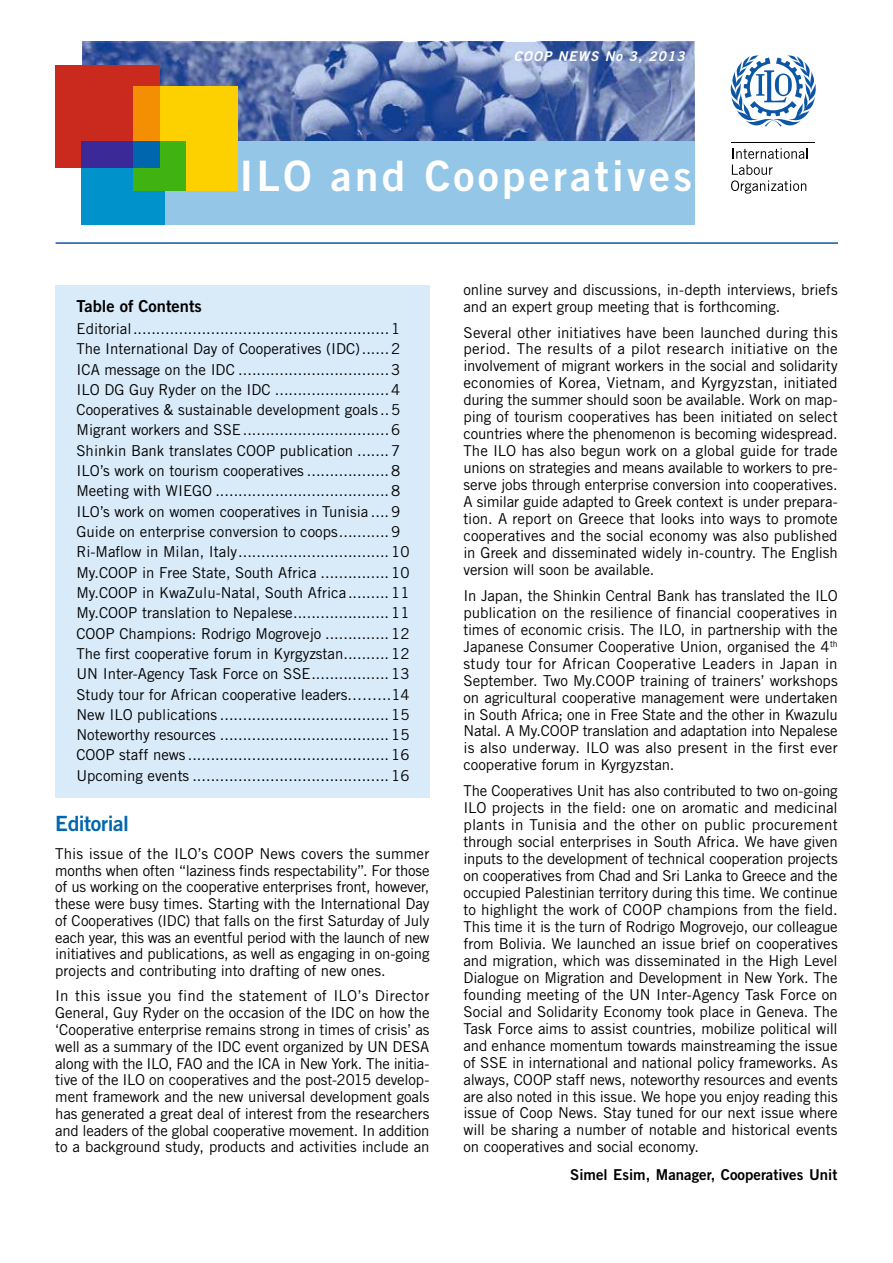
<style>
.page{position:relative;width:893px;height:1263px;background:#fff}
.page>*{position:absolute;margin:0;border:0;box-sizing:border-box;transform-origin:0 0}
.t1{font:42px "Trade Gothic LT Std Bd 2";letter-spacing:.08em;color:#fff}
.t2{font:21px "Trade Gothic LT Std Bd 2";letter-spacing:-.02em;color:#0067af}
.t3{font:16.5px "Trade Gothic LT Std Bd 2";color:#000}
.t4{font:15px/17px "Trade Gothic LT Std";color:#000;text-align:justify}
.t5{font:15px "Trade Gothic LT Std Bd 2";color:#000}
.t6{font:13.5px "Trade Gothic LT Std Bd 2 Obl";letter-spacing:.08em;color:#fff}
</style>
<div class="page">
<div style="left:55px;top:285px;width:374px;height:513px;background:#d9eaf9"></div>
<hr style="left:732px;top:142px;width:83px;height:1px;background:#000">
<svg style="left:732px;top:148px;width:76px;height:11px"></svg>
<svg style="left:731px;top:165px;width:75px;height:29px"></svg>
<svg style="left:730px;top:55px;width:86px;height:71px"></svg>
<hr style="left:56px;top:242px;width:782px;height:2px;background:#0b56a5">
<svg style="left:82px;top:42px;width:612px;height:100px"></svg>
<div style="left:158px;top:142px;width:536px;height:83px;background:#94c7e7"></div>
<div style="left:55px;top:65px;width:105px;height:102px;background:#ca291d"></div>
<div style="left:81px;top:141px;width:83px;height:84px;background:#0092ca"></div>
<div style="left:134px;top:86px;width:104px;height:105px;background:#fdd100"></div>
<div style="left:133px;top:86px;width:27px;height:56px;background:#f48e03"></div>
<div style="left:133px;top:142px;width:53px;height:49px;background:#40b312"></div>
<div style="left:81px;top:142px;width:53px;height:26px;background:#3a2996"></div>
<div style="left:133px;top:141px;width:27px;height:27px;background:#0067af"></div>
<p class="t6" style="left:514px;top:47px;width:172px">COOP NEWS No 3, 2013</p>
<h1 class="t1" style="left:239px;top:150px;width:454px">ILO and Cooperatives</h1>
<p class="t3" style="left:77px;top:296px;width:127px">Table of Contents</p>
<p class="t4" style="left:76px;top:318px;width:335px;line-height:20.2px;text-align:left">Editorial........................................................1<br>The International Day of Cooperatives (IDC)......2<br>ICA message on the IDC .................................3<br>ILO DG Guy Ryder on the IDC .........................4<br>Cooperatives &amp; sustainable development goals ..5<br>Migrant workers and SSE................................6<br>Shinkin Bank translates COOP publication .......7<br>ILO’s work on tourism cooperatives ..................8<br>Meeting with WIEGO ......................................8<br>ILO’s work on women cooperatives in Tunisia ....9<br>Guide on enterprise conversion to coops...........9<br>Ri-Maflow in Milan, Italy.................................10<br>My.COOP in Free State, South Africa ...............10<br>My.COOP in KwaZulu-Natal, South Africa.........11<br>My.COOP translation to Nepalese.....................11<br>COOP Champions: Rodrigo Mogrovejo ..............12<br>The first cooperative forum in Kyrgyzstan..........12<br>UN Inter-Agency Task Force on SSE.................13<br>Study tour for African cooperative leaders.……..14<br>New ILO publications .....................................15<br>Noteworthy resources .....................................15<br>COOP staff news ............................................16<br>Upcoming events ...........................................16</p>
<h2 class="t2" style="left:55px;top:810px;width:75px">Editorial</h2>
<p class="t4" style="left:55px;top:845px;width:376px">This issue of the ILO’s COOP News covers the summer months when often “laziness finds respectability”. For those of us working on the cooperative enterprises front, however, these were busy times. Starting with the International Day of Cooperatives (IDC) that falls on the first Saturday of July each year, this was an eventful period with the launch of new initiatives and publications, as well as engaging in on-going projects and contributing into drafting of new ones.</p>
<p class="t4" style="left:55px;top:987px;width:376px">In this issue you find the statement of ILO’s Director General, Guy Ryder on the occasion of the IDC on how the ‘Cooperative enterprise remains strong in times of crisis’ as well as a summary of the IDC event organized by UN DESA along with the ILO, FAO and the ICA in New York. The initia&shy;tive of the ILO on cooperatives and the post-2015 develop&shy;ment framework and the new universal development goals has generated a great deal of interest from the researchers and leaders of the global cooperative movement. In addition to a background study, products and activities include an</p>
<p class="t4" style="left:463px;top:281px;width:376px">online survey and discussions, in-depth interviews, briefs and an expert group meeting that is forthcoming.</p>
<p class="t4" style="left:463px;top:323px;width:376px">Several other initiatives have been launched during this period. The results of a pilot research initiative on the involvement of migrant workers in the social and solidarity economies of Korea, Vietnam, and Kyrgyzstan, initiated during the summer should soon be available. Work on map&shy;ping of tourism cooperatives has been initiated on select countries where the phenomenon is becoming widespread.<br>The ILO has also begun work on a global guide for trade unions on strategies and means available to workers to pre&shy;serve jobs through enterprise conversion into cooperatives.<br>A similar guide adapted to Greek context is under prepara&shy;tion. A report on Greece that looks into ways to promote cooperatives and the social economy was also published in Greek and disseminated widely in-country. The English version will soon be available.</p>
<p class="t4" style="left:463px;top:587px;width:376px">In Japan, the Shinkin Central Bank has translated the ILO publication on the resilience of financial cooperatives in times of economic crisis. The ILO, in partnership with the Japanese Consumer Cooperative Union, organised the 4<sup>th </sup>study tour for African Cooperative Leaders in Japan in September. Two My.COOP training of trainers’ workshops on agricultural cooperative management were undertaken in South Africa; one in Free State and the other in Kwazulu Natal. A My.COOP translation and adaptation into Nepalese is also underway. ILO was also present in the first ever cooperative forum in Kyrgyzstan.</p>
<p class="t4" style="left:463px;top:782px;width:376px">The Cooperatives Unit has also contributed to two on-going ILO projects in the field: one on aromatic and medicinal plants in Tunisia and the other on public procurement through social enterprises in South Africa. We have given inputs to the development of technical cooperation projects on cooperatives from Chad and Sri Lanka to Greece and the occupied Palestinian territory during this time. We continue to highlight the work of COOP champions from the field.<br>This time it is the turn of Rodrigo Mogrovejo, our colleague from Bolivia. We launched an issue brief on cooperatives and migration, which was disseminated in the High Level Dialogue on Migration and Development in New York. The founding meeting of the UN Inter-Agency Task Force on Social and Solidarity Economy took place in Geneva. The Task Force aims to assist countries, mobilize political will and enhance momentum towards mainstreaming the issue of SSE in international and national policy frameworks. As always, COOP staff news, noteworthy resources and events are also noted in this issue. We hope you enjoy reading this issue of Coop News. Stay tuned for our next issue where will be sharing a number of notable and historical events on cooperatives and social economy.</p>
<p class="t5" style="left:570px;top:1165px;width:269px">Simel Esim, Manager, Cooperatives Unit</p>
</div>
